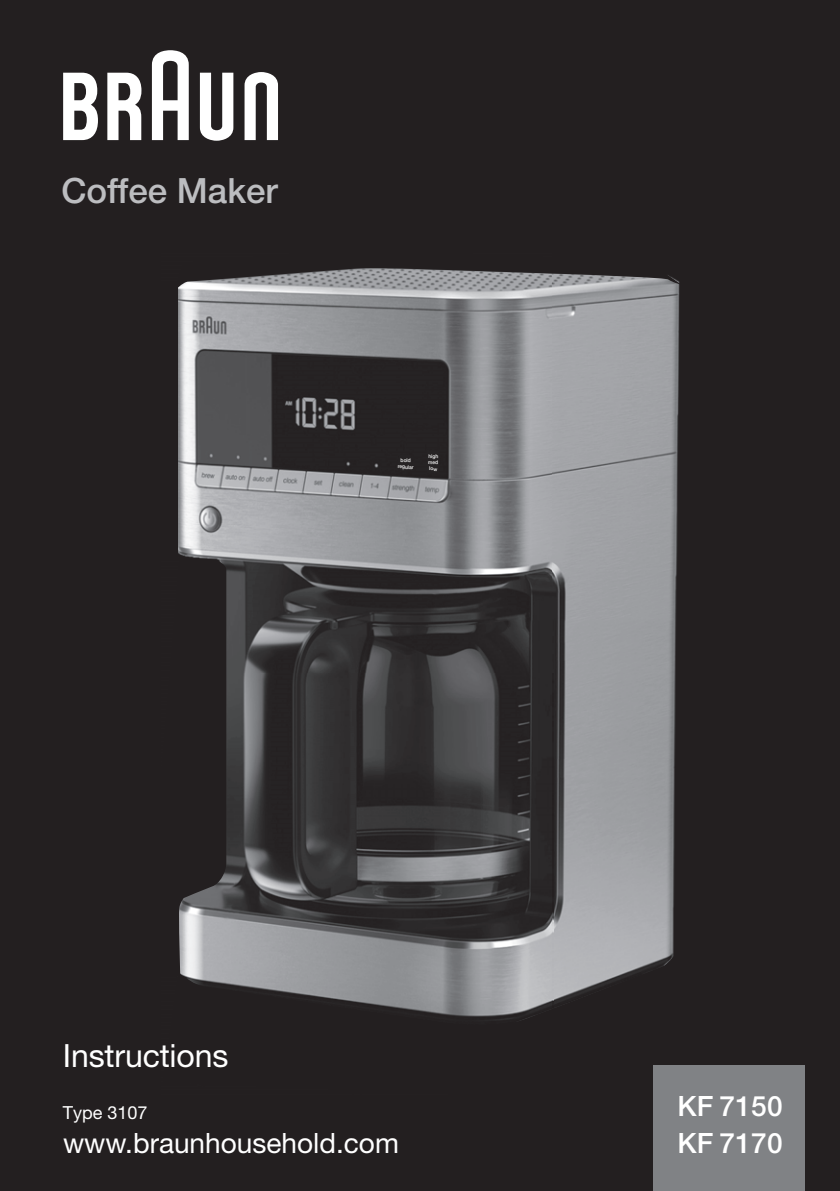
<style>
.page{position:relative;width:840px;height:1191px;background:#fff}
.page>*{position:absolute;margin:0;border:0;box-sizing:border-box;transform-origin:0 0}
.t1{font:500 34.8px "Helvetica Neue";color:#bcbdc0}
.t2{font:32px "Helvetica Neue";letter-spacing:-.005em;color:#fff}
.t3{font:28px "Helvetica Neue";color:#fff}
.t4{font:500 28px/36.8px "Helvetica Neue";letter-spacing:.01em;color:#fff}
.t5{font:18px "Helvetica Neue";color:#fff}
.t6{font:500 5.2px/6.4px "Helvetica Neue";color:#fff;text-align:center;scale:.94 1}
</style>
<div class="page">
<div style="left:0;top:0;width:839px;height:1191px;background:#231f20"></div>
<svg style="left:63px;top:73px;width:35px;height:67px"></svg>
<svg style="left:107px;top:73px;width:34px;height:67px"></svg>
<svg style="left:152px;top:50px;width:37px;height:90px"></svg>
<svg style="left:200px;top:73px;width:33px;height:68px"></svg>
<svg style="left:244px;top:72px;width:34px;height:68px"></svg>
<svg style="left:186px;top:977px;width:439px;height:44px"></svg>
<div style="left:653px;top:1065px;width:151px;height:126px;background:#808285"></div>
<svg style="left:178px;top:268px;width:502px;height:709px"></svg>
<p class="t1" style="left:61px;top:169px;width:218px">Coffee Maker</p>
<p class="t6" style="left:398px;top:457px;width:18px;rotate:3deg">bold regular</p>
<p class="t6" style="left:428px;top:452px;width:12px;text-align:justify;rotate:3deg">high med low</p>
<p class="t2" style="left:63px;top:1036px;width:167px">Instructions</p>
<p class="t5" style="left:63px;top:1102px;width:86px">Type 3107</p>
<p class="t3" style="left:63px;top:1126px;width:337px">www.braunhousehold.com</p>
<p class="t4" style="left:677px;top:1087px;width:107px">KF 7150<br>KF 7170</p>
</div>
